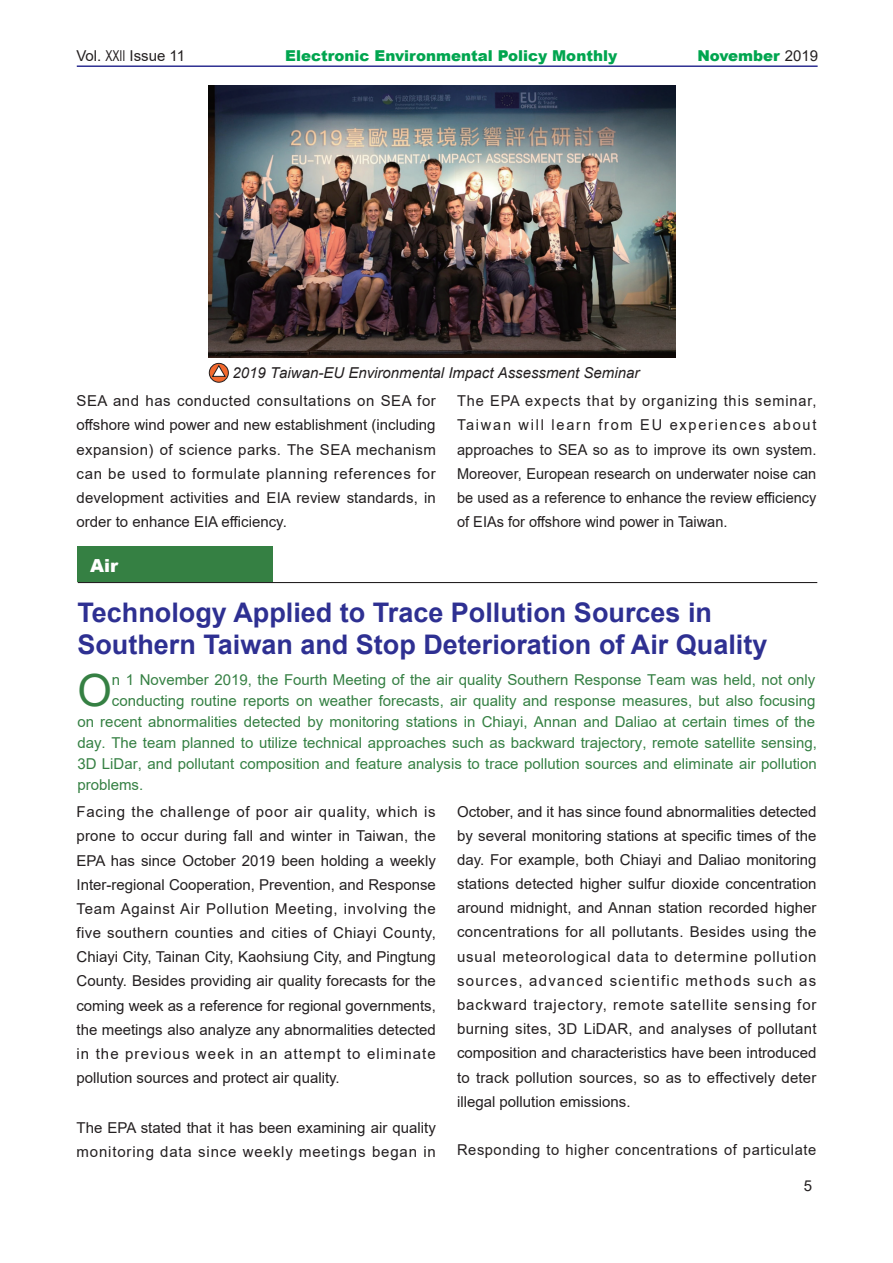
<style>
.page{position:relative;width:893px;height:1263px;background:#fff}
.page>*{position:absolute;margin:0;border:0;box-sizing:border-box;transform-origin:0 0}
.t1{font:44.4px "Arial";color:#358043}
.t2{font:700 27px/32.4px "Arial";color:#2e3092}
.t3{font:900 18px "Arial";color:#fff}
.t4{font:15px/24.2px "Arial";color:#231f20;text-align:justify}
.t5{font:15px "Arial";color:#358043}
.t6{font:italic 15px "Arial";color:#231f20}
.t7{font:900 15px "Arial";color:#00a54f}
.t8{font:15px "Arial";letter-spacing:.035em;color:#231f20}
.s1{font-weight:400;color:#231f20}
</style>
<div class="page">
<hr style="left:77px;top:65px;width:741px;height:2px;background:#2e3092">
<hr style="left:78px;top:582px;width:739px;height:1px;background:#231f20">
<div style="left:77px;top:547px;width:196px;height:35px;background:#358043"></div>
<svg style="left:209px;top:363px;width:19px;height:19px"></svg>
<div style="left:209px;top:363px;width:20px;height:19px;border:1px solid #231f20;border-radius:50%"></div>
<svg style="left:212px;top:365px;width:14px;height:12px"></svg>
<img style="left:209px;top:85px;width:467px;height:272px">
<p class="t4" style="left:76px;top:43px;width:110px">Vol. XXII Issue 11</p>
<p class="t7" style="left:285px;top:44px;width:334px">Electronic Environmental Policy Monthly</p>
<p class="t7" style="left:697px;top:44px;width:122px">November <span class="s1">2019</span></p>
<p class="t6" style="left:233px;top:363px;width:408px">2019 Taiwan-EU Environmental Impact Assessment Seminar</p>
<p class="t4" style="left:457px;top:389px;width:361px">The EPA expects that by organizing this seminar, Taiwan will learn from EU experiences about approaches to SEA so as to improve its own system.<br>Moreover, European research on underwater noise can be used as a reference to enhance the review efficiency of EIAs for offshore wind power in Taiwan.</p>
<p class="t4" style="left:77px;top:389px;width:361px">SEA and has conducted consultations on SEA for offshore wind power and new establishment (including expansion) of science parks. The SEA mechanism can be used to formulate planning references for development activities and EIA review standards, in order to enhance EIA efficiency.</p>
<p class="t3" style="left:90px;top:553px;width:29px">Air</p>
<h2 class="t2" style="left:77px;top:596px;width:692px">Technology Applied to Trace Pollution Sources in<br>Southern Taiwan and Stop Deterioration of Air Quality</h2>
<h1 class="t1" style="left:77px;top:659px;width:36px">O</h1>
<p class="t5" style="left:112px;top:669px;width:705px">n 1 November 2019, the Fourth Meeting of the air quality Southern Response Team was held, not only</p>
<p class="t5" style="left:112px;top:690px;width:705px">conducting routine reports on weather forecasts, air quality and response measures, but also focusing</p>
<p class="t5" style="left:77px;top:711px;width:739px">on recent abnormalities detected by monitoring stations in Chiayi, Annan and Daliao at certain times of the</p>
<p class="t5" style="left:77px;top:732px;width:741px">day. The team planned to utilize technical approaches such as backward trajectory, remote satellite sensing,</p>
<p class="t5" style="left:77px;top:753px;width:741px">3D LiDar, and pollutant composition and feature analysis to trace pollution sources and eliminate air pollution</p>
<p class="t5" style="left:77px;top:774px;width:67px">problems.</p>
<p class="t4" style="left:77px;top:800px;width:361px">Facing the challenge of poor air quality, which is prone to occur during fall and winter in Taiwan, the EPA has since October 2019 been holding a weekly Inter-regional Cooperation, Prevention, and Response Team Against Air Pollution Meeting, involving the five southern counties and cities of Chiayi County, Chiayi City, Tainan City, Kaohsiung City, and Pingtung County. Besides providing air quality forecasts for the coming week as a reference for regional governments, the meetings also analyze any abnormalities detected in the previous week in an attempt to eliminate pollution sources and protect air quality.</p>
<p class="t4" style="left:77px;top:1115px;width:361px">The EPA stated that it has been examining air quality monitoring data since weekly meetings began in</p>
<p class="t4" style="left:457px;top:799px;width:361px">October, and it has since found abnormalities detected by several monitoring stations at specific times of the day. For example, both Chiayi and Daliao monitoring stations detected higher sulfur dioxide concentration around midnight, and Annan station recorded higher concentrations for all pollutants. Besides using the usual meteorological data to determine pollution sources, advanced scientific methods such as backward trajectory, remote satellite sensing for burning sites, 3D LiDAR, and analyses of pollutant composition and characteristics have been introduced to track pollution sources, so as to effectively deter illegal pollution emissions.</p>
<p class="t8" style="left:457px;top:1139px;width:361px">Responding to higher concentrations of particulate</p>
<p class="t4" style="left:804px;top:1174px;width:10px">5</p>
</div>
